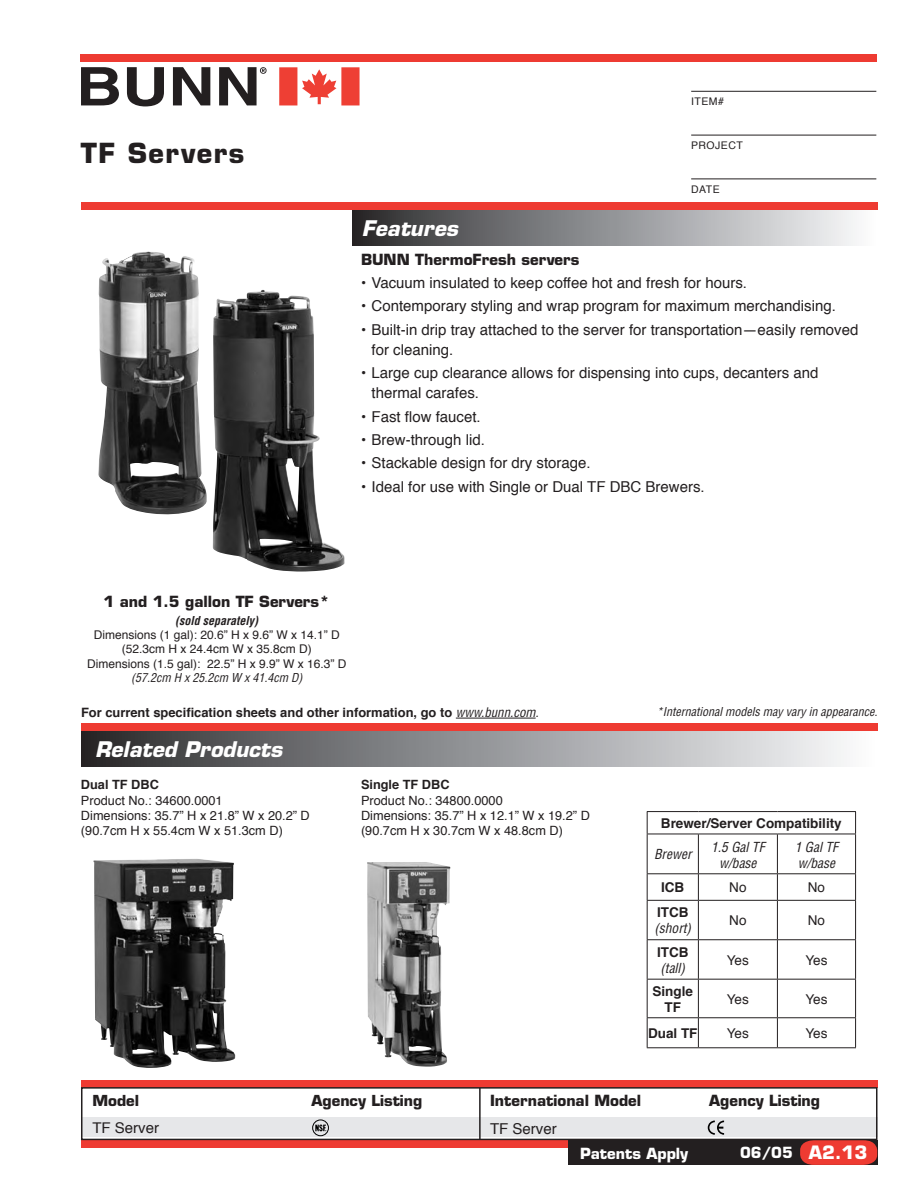
<style>
.page{position:relative;width:918px;height:1188px;background:#fff}
.page>*{position:absolute;margin:0;border:0;box-sizing:border-box;transform-origin:0 0}
.t1{font:700 27px "Eurostile";letter-spacing:.055em;color:#231f20}
.t2{font:italic 700 21px "Eurostile";color:#fff}
.t3{font:15px/20.1px "Helvetica";color:#231f20}
.t4{font:700 15px "Eurostile";color:#231f20}
.t5{font:700 15px "Eurostile";color:#fff}
.t6{font:700 14.85px "Eurostile";color:#231f20}
.t7{font:14.85px "Helvetica";color:#231f20}
.t8{font:700 13.5px/16.2px "Helvetica";color:#231f20;text-align:center}
.t9{font:italic condensed 13.5px/16.2px "Helvetica";color:#231f20;text-align:center}
.t10{font:13.5px "Helvetica";color:#231f20}
.t11{font:700 12.9px "Helvetica";color:#231f20}
.t12{font:12.75px/15.3px "Helvetica";color:#231f20}
.t13{font:700 12.75px "Helvetica";color:#231f20}
.t14{font:12px/14.4px "Helvetica";color:#231f20;text-align:center}
.t15{font:italic condensed 12px "Helvetica";color:#231f20}
.t16{font:italic 700 condensed 12px "Helvetica";color:#231f20}
.t17{font:10.5px "Helvetica";letter-spacing:.04em;color:#231f20}
.s1{font-weight:400;font-style:italic;font-stretch:condensed}
.s2{font-size:18px}
</style>
<div class="page">
<div style="left:81px;top:1140px;width:487px;height:8px;background:#ee3b32"></div>
<div style="left:568px;top:1140px;width:310px;height:25px;background:#231f20"></div>
<div style="left:353px;top:210px;width:525px;height:35px;background:linear-gradient(to right,#2d2d2f,#fcfdff)"></div>
<div style="left:81px;top:731px;width:797px;height:36px;background:linear-gradient(to right,#2c2c2f,#fcfeff)"></div>
<div style="left:81px;top:203px;width:797px;height:7px;background:#ee3b32"></div>
<svg style="left:81px;top:67px;width:38px;height:38px"></svg>
<svg style="left:127px;top:67px;width:37px;height:39px"></svg>
<svg style="left:173px;top:67px;width:37px;height:38px"></svg>
<svg style="left:219px;top:67px;width:48px;height:38px"></svg>
<div style="left:80px;top:54px;width:796px;height:8px;background:#ee3b32"></div>
<hr style="left:691px;top:91px;width:185px;height:1px;background:#231f20">
<hr style="left:691px;top:135px;width:185px;height:1px;background:#231f20">
<hr style="left:691px;top:179px;width:185px;height:1px;background:#231f20">
<div style="left:81px;top:724px;width:797px;height:7px;background:#ee3b32"></div>
<hr style="left:456px;top:718px;width:80px;height:1px;background:#231f20">
<svg style="left:800px;top:1140px;width:77px;height:25px;background:#df3830"></svg>
<svg style="left:279px;top:67px;width:81px;height:38px"></svg>
<div style="left:81px;top:1118px;width:796px;height:19px;background:#e6e7e9"></div>
<hr style="left:479px;top:1087px;width:2px;height:52px;background:#231f20">
<div style="left:81px;top:1080px;width:796px;height:8px;background:#ee3b32"></div>
<div style="left:81px;top:1087px;width:796px;height:53px;border:1px solid #231f20"></div>
<div style="left:312px;top:1120px;width:17px;height:16px;border:1px solid #000;border-radius:50%"></div>
<svg style="left:315px;top:1125px;width:11px;height:6px"></svg>
<svg style="left:708px;top:1121px;width:16px;height:14px"></svg>
<hr style="left:647px;top:811px;width:51px;height:1px;background:#231f20">
<svg style="left:647px;top:812px;width:1px;height:22px"></svg>
<hr style="left:698px;top:811px;width:79px;height:1px;background:#231f20">
<hr style="left:777px;top:811px;width:79px;height:1px;background:#231f20">
<svg style="left:855px;top:812px;width:1px;height:22px"></svg>
<hr style="left:647px;top:834px;width:51px;height:1px;background:#231f20">
<hr style="left:647px;top:834px;width:1px;height:39px;background:#231f20">
<hr style="left:698px;top:834px;width:79px;height:1px;background:#231f20">
<hr style="left:698px;top:834px;width:1px;height:39px;background:#231f20">
<hr style="left:777px;top:834px;width:79px;height:1px;background:#231f20">
<hr style="left:777px;top:834px;width:1px;height:39px;background:#231f20">
<hr style="left:855px;top:834px;width:1px;height:39px;background:#231f20">
<hr style="left:647px;top:873px;width:51px;height:1px;background:#231f20">
<svg style="left:647px;top:874px;width:1px;height:26px"></svg>
<hr style="left:698px;top:873px;width:79px;height:1px;background:#231f20">
<svg style="left:698px;top:874px;width:1px;height:26px"></svg>
<hr style="left:777px;top:873px;width:79px;height:1px;background:#231f20">
<svg style="left:777px;top:874px;width:1px;height:26px"></svg>
<svg style="left:855px;top:874px;width:1px;height:26px"></svg>
<hr style="left:647px;top:900px;width:51px;height:1px;background:#231f20">
<hr style="left:647px;top:901px;width:1px;height:38px;background:#231f20">
<hr style="left:698px;top:900px;width:79px;height:1px;background:#231f20">
<hr style="left:698px;top:901px;width:1px;height:38px;background:#231f20">
<hr style="left:777px;top:900px;width:79px;height:1px;background:#231f20">
<hr style="left:777px;top:901px;width:1px;height:38px;background:#231f20">
<hr style="left:855px;top:901px;width:1px;height:38px;background:#231f20">
<hr style="left:647px;top:939px;width:51px;height:1px;background:#231f20">
<hr style="left:647px;top:940px;width:1px;height:39px;background:#231f20">
<hr style="left:698px;top:939px;width:79px;height:1px;background:#231f20">
<hr style="left:698px;top:940px;width:1px;height:39px;background:#231f20">
<hr style="left:777px;top:939px;width:79px;height:1px;background:#231f20">
<hr style="left:777px;top:940px;width:1px;height:39px;background:#231f20">
<hr style="left:855px;top:940px;width:1px;height:39px;background:#231f20">
<hr style="left:647px;top:979px;width:51px;height:1px;background:#231f20">
<hr style="left:647px;top:980px;width:1px;height:37px;background:#231f20">
<hr style="left:698px;top:979px;width:79px;height:1px;background:#231f20">
<hr style="left:698px;top:980px;width:1px;height:37px;background:#231f20">
<hr style="left:777px;top:979px;width:79px;height:1px;background:#231f20">
<hr style="left:777px;top:980px;width:1px;height:37px;background:#231f20">
<hr style="left:855px;top:980px;width:1px;height:37px;background:#231f20">
<hr style="left:647px;top:1017px;width:51px;height:1px;background:#231f20">
<svg style="left:647px;top:1018px;width:1px;height:29px"></svg>
<hr style="left:698px;top:1017px;width:79px;height:1px;background:#231f20">
<svg style="left:698px;top:1018px;width:1px;height:29px"></svg>
<hr style="left:777px;top:1017px;width:79px;height:1px;background:#231f20">
<svg style="left:777px;top:1018px;width:1px;height:29px"></svg>
<svg style="left:855px;top:1018px;width:1px;height:29px"></svg>
<hr style="left:647px;top:1047px;width:51px;height:1px;background:#231f20">
<hr style="left:698px;top:1047px;width:79px;height:1px;background:#231f20">
<hr style="left:777px;top:1047px;width:79px;height:1px;background:#231f20">
<img style="left:93px;top:859px;width:142px;height:205px">
<img style="left:367px;top:862px;width:83px;height:205px">
<img style="left:98px;top:252px;width:109px;height:263px">
<img style="left:213px;top:290px;width:132px;height:282px">
<h1 class="t1" style="left:81px;top:136px;width:165px">TF Servers</h1>
<h2 class="t2" style="left:362px;top:215px;width:98px">Features</h2>
<p class="t17" style="left:691px;top:94px;width:34px">ITEM#</p>
<p class="t17" style="left:691px;top:138px;width:53px">PROJECT</p>
<p class="t17" style="left:691px;top:182px;width:30px">DATE</p>
<p class="t4" style="left:361px;top:250px;width:220px">BUNN ThermoFresh servers</p>
<p class="t3" style="left:361px;top:274px;width:388px">• Vacuum insulated to keep coffee hot and fresh for hours.</p>
<p class="t3" style="left:361px;top:297px;width:476px">• Contemporary styling and wrap program for maximum merchandising.</p>
<p class="t3" style="left:372px;top:320px;width:488px;text-indent:-11px">• Built-in drip tray attached to the server for transportation—easily removed for cleaning.</p>
<p class="t3" style="left:372px;top:364px;width:448px;text-indent:-10px">• Large cup clearance allows for dispensing into cups, decanters and thermal carafes.</p>
<p class="t3" style="left:361px;top:407px;width:121px">• Fast flow faucet.</p>
<p class="t3" style="left:361px;top:431px;width:125px">• Brew-through lid.</p>
<p class="t3" style="left:361px;top:454px;width:231px">• Stackable design for dry storage.</p>
<p class="t3" style="left:361px;top:477px;width:345px">• Ideal for use with Single or Dual TF DBC Brewers.</p>
<p class="t4" style="left:104px;top:592px;width:228px">1 and 1.5 gallon TF Servers*</p>
<p class="t16" style="left:175px;top:613px;width:84px">(sold separately)</p>
<p class="t14" style="left:87px;top:628px;width:261px">Dimensions (1 gal): 20.6” H x 9.6” W x 14.1” D (52.3cm H x 24.4cm W x 35.8cm D)<br>Dimensions (1.5 gal): 22.5” H x 9.9” W x 16.3” D</p>
<p class="t15" style="left:131px;top:670px;width:173px">(57.2cm H x 25.2cm W x 41.4cm D)</p>
<p class="t11" style="left:81px;top:703px;width:459px">For current specification sheets and other information, go to <span class="s1">www.bunn.com.</span></p>
<h2 class="t2" style="left:95px;top:736px;width:189px">Related Products</h2>
<p class="t13" style="left:81px;top:776px;width:79px">Dual TF DBC</p>
<p class="t12" style="left:81px;top:793px;width:230px">Product No.: 34600.0001<br>Dimensions: 35.7” H x 21.8” W x 20.2” D (90.7cm H x 55.4cm W x 51.3cm D)</p>
<p class="t13" style="left:361px;top:776px;width:90px">Single TF DBC</p>
<p class="t12" style="left:361px;top:793px;width:230px">Product No.: 34800.0000<br>Dimensions: 35.7” H x 12.1” W x 19.2” D (90.7cm H x 30.7cm W x 48.8cm D)</p>
<p class="t15" style="left:657px;top:704px;width:222px">*International models may vary in appearance.</p>
<p class="t8" style="left:661px;top:816px;width:182px">Brewer/Server Compatibility</p>
<p class="t9" style="left:654px;top:846px;width:39px">Brewer</p>
<p class="t9" style="left:711px;top:838px;width:55px">1.5 Gal TF w/base</p>
<p class="t9" style="left:795px;top:838px;width:45px;text-align:left">1 Gal TF w/base</p>
<p class="t8" style="left:661px;top:880px;width:25px">ICB</p>
<p class="t10" style="left:729px;top:878px;width:19px">No</p>
<p class="t10" style="left:808px;top:878px;width:19px">No</p>
<p class="t8" style="left:657px;top:905px;width:33px">ITCB</p>
<p class="t9" style="left:654px;top:920px;width:38px">(short)</p>
<p class="t10" style="left:729px;top:911px;width:19px">No</p>
<p class="t10" style="left:808px;top:911px;width:19px">No</p>
<p class="t8" style="left:657px;top:944px;width:33px">ITCB</p>
<p class="t9" style="left:660px;top:960px;width:26px">(tall)</p>
<p class="t10" style="left:727px;top:951px;width:24px">Yes</p>
<p class="t10" style="left:805px;top:951px;width:24px">Yes</p>
<p class="t8" style="left:653px;top:984px;width:42px">Single<br>TF</p>
<p class="t10" style="left:727px;top:990px;width:24px">Yes</p>
<p class="t10" style="left:805px;top:990px;width:24px">Yes</p>
<p class="t8" style="left:648px;top:1026px;width:51px">Dual TF</p>
<p class="t10" style="left:727px;top:1024px;width:24px">Yes</p>
<p class="t10" style="left:805px;top:1024px;width:24px">Yes</p>
<p class="t6" style="left:92px;top:1091px;width:48px">Model</p>
<p class="t6" style="left:312px;top:1091px;width:112px">Agency Listing</p>
<p class="t7" style="left:92px;top:1118px;width:68px">TF Server</p>
<p class="t4" style="left:490px;top:1091px;width:153px">International Model</p>
<p class="t4" style="left:709px;top:1091px;width:112px">Agency Listing</p>
<p class="t3" style="left:490px;top:1120px;width:68px">TF Server</p>
<p class="t5" style="left:580px;top:1144px;width:110px">Patents Apply</p>
<p class="t5" style="left:740px;top:1143px;width:129px">06/05 <span class="s2">A2.13</span></p>
</div>
